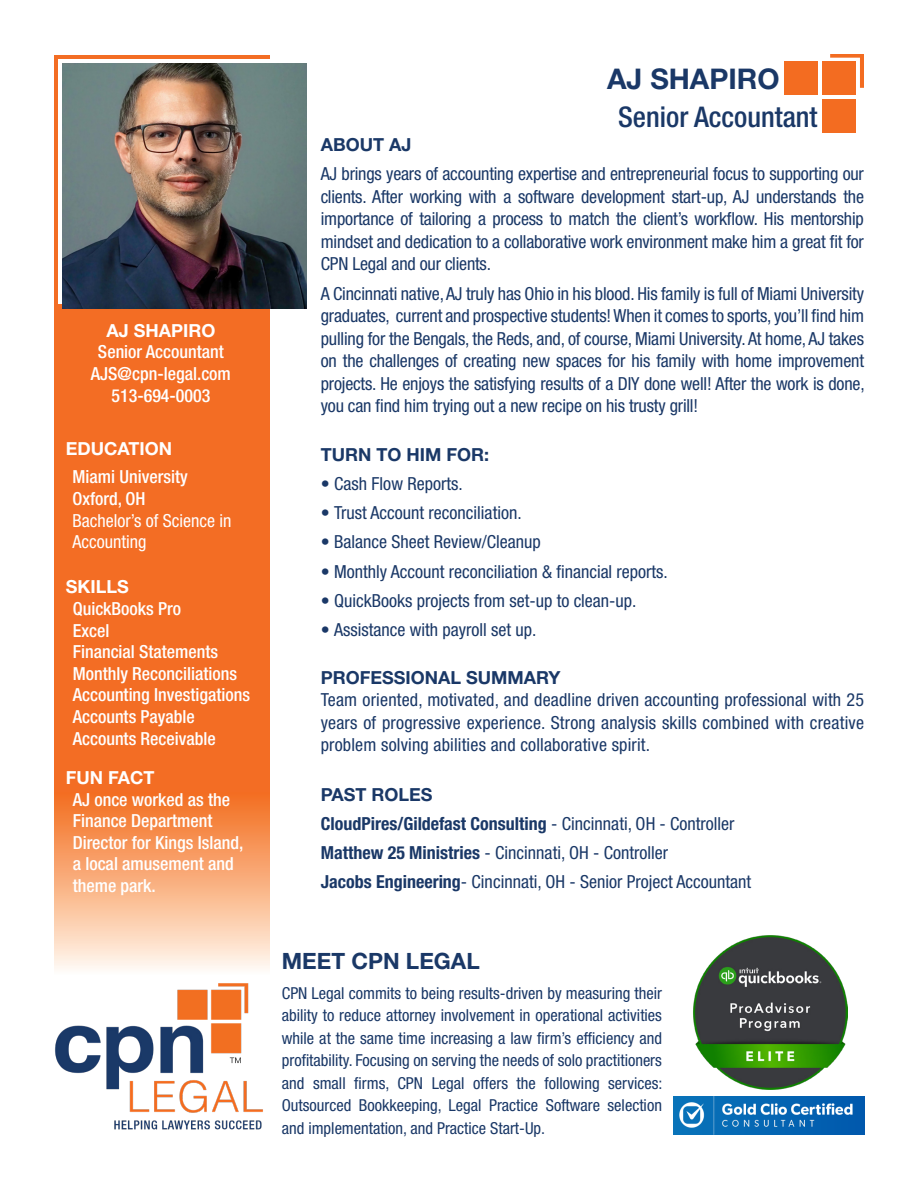
<style>
.page{position:relative;width:918px;height:1188px;background:#fff}
.page>*{position:absolute;margin:0;border:0;box-sizing:border-box;transform-origin:0 0}
.t1{font:500 condensed 28.5px "Helvetica Neue LT Std";color:#1a3867}
.t2{font:700 28.5px "Helvetica Neue LT Std";color:#1a3867}
.t3{font:700 22.5px "Helvetica Neue LT Std";color:#1a3867}
.t4{font:condensed 18px/22.5px "Helvetica Neue LT Std";color:#1a3867;text-align:justify}
.t5{font:500 condensed 18px/21.6px "Helvetica Neue LT Std";color:#fff}
.t6{font:700 condensed 18px "Helvetica Neue LT Std";color:#1a3867}
.t7{font:700 18px "Helvetica Neue LT Std";color:#1a3867}
.t8{font:700 18px "Helvetica Neue LT Std";color:#fff}
.t9{font:condensed 18px/21.6px "Helvetica Neue LT Std";color:#fff}
.t10{font:condensed 16.5px/22.5px "Helvetica Neue LT Std";color:#1a3867;text-align:justify}
.s1{font-weight:400}
.s2{font-weight:700}
</style>
<div class="page">
<div style="left:54px;top:55px;width:216px;height:750px;background:#f36d24"></div>
<div style="left:54px;top:793px;width:216px;height:182px;background:linear-gradient(to bottom,#f36c1b,#fff9f0)"></div>
<div style="left:58px;top:59px;width:245px;height:245px;background:#fff"></div>
<img style="left:62px;top:63px;width:245px;height:245px">
<div style="left:784px;top:62px;width:34px;height:33px;background:#f36c21"></div>
<div style="left:822px;top:99px;width:34px;height:34px;background:#f36c21"></div>
<div style="left:822px;top:62px;width:34px;height:33px;background:#f36c21"></div>
<svg style="left:830px;top:54px;width:34px;height:34px"></svg>
<img style="left:693px;top:935px;width:155px;height:155px">
<img style="left:673px;top:1096px;width:191px;height:39px">
<img style="left:55px;top:983px;width:208px;height:147px">
<p class="t8" style="left:106px;top:319px;width:111px">AJ SHAPIRO</p>
<p class="t5" style="left:98px;top:341px;width:127px">Senior Accountant</p>
<p class="t5" style="left:91px;top:363px;width:142px">AJS@cpn-legal.com</p>
<p class="t5" style="left:111px;top:384px;width:101px">513-694-0003</p>
<p class="t8" style="left:66px;top:438px;width:108px">EDUCATION</p>
<p class="t5" style="left:72px;top:466px;width:117px">Miami University</p>
<p class="t5" style="left:72px;top:488px;width:75px">Oxford, OH</p>
<p class="t9" style="left:72px;top:509px;width:160px">Bachelor’s of Science in<br>Accounting</p>
<p class="t8" style="left:66px;top:576px;width:65px">SKILLS</p>
<p class="t5" style="left:73px;top:598px;width:110px">QuickBooks Pro</p>
<p class="t5" style="left:73px;top:619px;width:38px">Excel</p>
<p class="t5" style="left:73px;top:641px;width:147px">Financial Statements</p>
<p class="t5" style="left:73px;top:662px;width:166px">Monthly Reconciliations</p>
<p class="t5" style="left:73px;top:684px;width:179px">Accounting Investigations</p>
<p class="t5" style="left:73px;top:706px;width:124px">Accounts Payable</p>
<p class="t5" style="left:73px;top:727px;width:145px">Accounts Receivable</p>
<p class="t8" style="left:66px;top:766px;width:90px">FUN FACT</p>
<p class="t5" style="left:73px;top:788px;width:172px">AJ once worked as the<br>Finance Department<br>Director for Kings Island, a local amusement and theme park.</p>
<p class="t2" style="left:607px;top:61px;width:174px">AJ SHAPIRO</p>
<p class="t1" style="left:618px;top:100px;width:201px">Senior Accountant</p>
<p class="t7" style="left:321px;top:134px;width:92px">ABOUT AJ</p>
<p class="t4" style="left:321px;top:163px;width:545px">AJ brings years of accounting expertise and entrepreneurial focus to supporting our clients. After working with a software development start-up, AJ understands the importance of tailoring a process to match the client’s workflow. His mentorship mindset and dedication to a collaborative work environment make him a great fit for CPN Legal and our clients.</p>
<p class="t4" style="left:321px;top:282px;width:545px">A Cincinnati native, AJ truly has Ohio in his blood. His family is full of Miami University graduates, current and prospective students! When it comes to sports, you’ll find him pulling for the Bengals, the Reds, and, of course, Miami University. At home, AJ takes on the challenges of creating new spaces for his family with home improvement projects. He enjoys the satisfying results of a DIY done well! After the work is done, you can find him trying out a new recipe on his trusty grill!</p>
<p class="t7" style="left:321px;top:443px;width:170px">TURN TO HIM FOR:</p>
<p class="t4" style="left:321px;top:472px;width:143px">• Cash Flow Reports.</p>
<p class="t4" style="left:321px;top:501px;width:202px">• Trust Account reconciliation.</p>
<p class="t4" style="left:321px;top:531px;width:222px">• Balance Sheet Review/Cleanup</p>
<p class="t4" style="left:321px;top:560px;width:349px">• Monthly Account reconciliation &amp; financial reports.</p>
<p class="t4" style="left:321px;top:589px;width:317px">• QuickBooks projects from set-up to clean-up.</p>
<p class="t4" style="left:321px;top:618px;width:217px">• Assistance with payroll set up.</p>
<p class="t7" style="left:321px;top:666px;width:241px">PROFESSIONAL SUMMARY</p>
<p class="t4" style="left:321px;top:688px;width:545px">Team oriented, motivated, and deadline driven accounting professional with 25 years of progressive experience. Strong analysis skills combined with creative problem solving abilities and collaborative spirit.</p>
<p class="t7" style="left:321px;top:783px;width:113px">PAST ROLES</p>
<p class="t6" style="left:321px;top:813px;width:415px">CloudPires/Gildefast Consulting <span class="s1">- Cincinnati, OH - Controller</span></p>
<p class="t4" style="left:321px;top:841px;width:349px"><span class="s2">Matthew 25 Ministries</span> - Cincinnati, OH - Controller</p>
<p class="t4" style="left:321px;top:871px;width:432px"><span class="s2">Jacobs Engineering</span>- Cincinnati, OH - Senior Project Accountant</p>
<p class="t3" style="left:282px;top:947px;width:199px">MEET CPN LEGAL</p>
<p class="t10" style="left:282px;top:981px;width:382px">CPN Legal commits to being results-driven by measuring their ability to reduce attorney involvement in operational activities while at the same time increasing a law firm’s efficiency and profitability. Focusing on serving the needs of solo practitioners and small firms, CPN Legal offers the following services:<br>Outsourced Bookkeeping, Legal Practice Software selection and implementation, and Practice Start-Up.</p>
</div>
